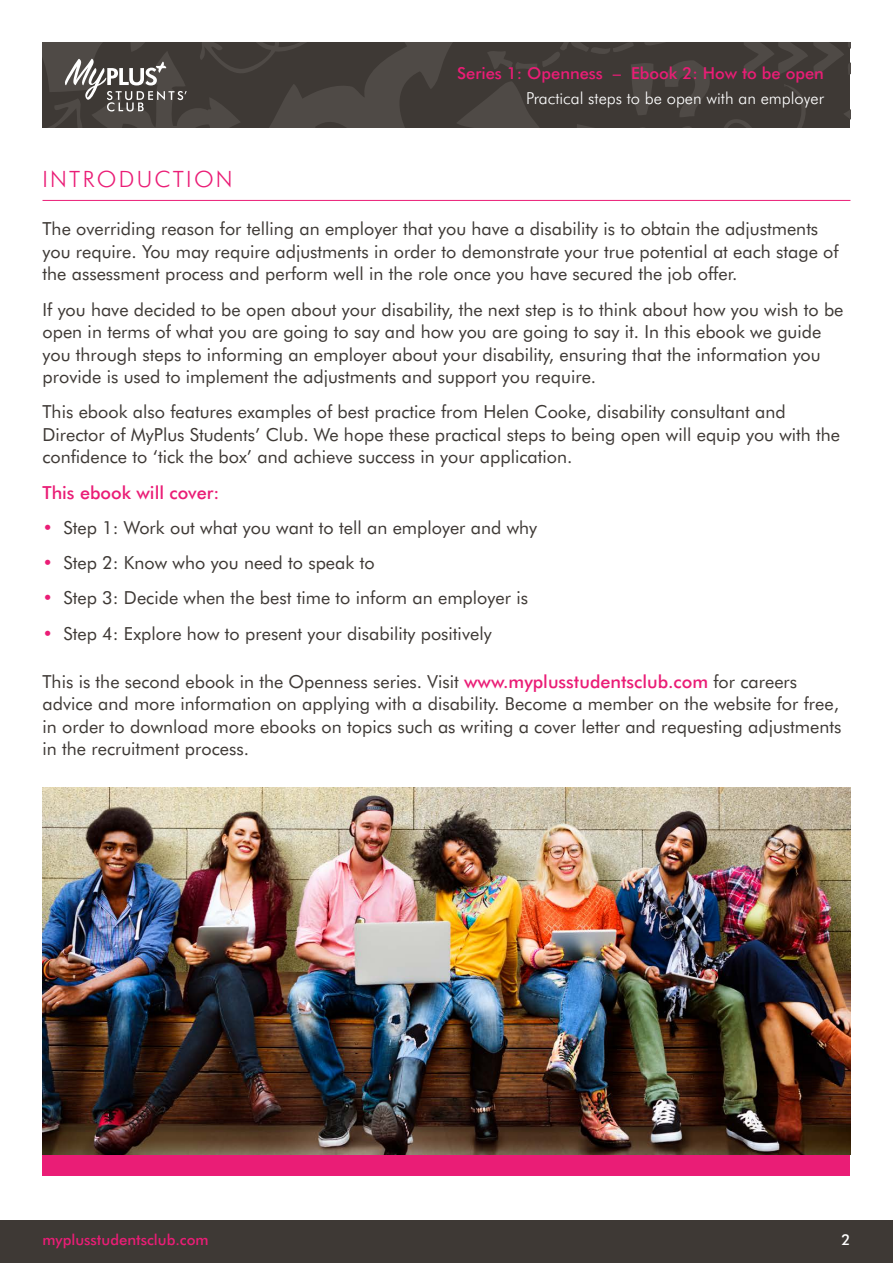
<style>
.page{position:relative;width:893px;height:1263px;background:#fff}
.page>*{position:absolute;margin:0;border:0;box-sizing:border-box;transform-origin:0 0}
.t1{font:300 22.5px "Futura BT";letter-spacing:.1em;color:#ea1d76}
.t2{font:18px/22.5px "Futura BT";color:#3e3935}
.t3{font:500 18px "Futura BT";color:#ea1d76}
.t4{font:300 16.5px "Futura BT";color:#fff}
.t5{font:500 16.5px "Futura BT";color:#ea1d76}
.t6{font:500 15px "Futura BT";color:#ea1d76}
.t7{font:500 15px "Futura BT";color:#fff}
.s1{color:#ea1d76}
.s2{font-weight:500;color:#ea1d76}
</style>
<div class="page">
<svg style="left:43px;top:43px;width:807px;height:85px;background:#46413e"></svg>
<div style="left:0;top:1220px;width:893px;height:43px;background:#3e3935"></div>
<hr style="left:43px;top:200px;width:807px;height:1px;background:#ea1d76">
<div style="left:43px;top:1154px;width:807px;height:22px;background:#ea1d76"></div>
<img style="left:43px;top:787px;width:807px;height:367px">
<p class="t5" style="left:457px;top:63px;width:368px">Series 1: Openness – Ebook 2: How to be open</p>
<p class="t4" style="left:526px;top:88px;width:299px">Practical steps to be open with an employer</p>
<p class="t1" style="left:43px;top:166px;width:192px">INTRODUCTION</p>
<p class="t2" style="left:43px;top:217px;width:798px">The overriding reason for telling an employer that you have a disability is to obtain the adjustments you require. You may require adjustments in order to demonstrate your true potential at each stage of the assessment process and perform well in the role once you have secured the job offer.</p>
<p class="t2" style="left:43px;top:298px;width:802px">If you have decided to be open about your disability, the next step is to think about how you wish to be open in terms of what you are going to say and how you are going to say it. In this ebook we guide you through steps to informing an employer about your disability, ensuring that the information you provide is used to implement the adjustments and support you require.</p>
<p class="t2" style="left:43px;top:401px;width:799px">This ebook also features examples of best practice from Helen Cooke, disability consultant and<br>Director of MyPlus Students’ Club. We hope these practical steps to being open will equip you with the confidence to ‘tick the box’ and achieve success in your application.</p>
<p class="t3" style="left:43px;top:481px;width:178px">This ebook will cover:</p>
<p class="t2" style="left:43px;top:516px;width:496px"><span class="s1">•</span> Step 1: Work out what you want to tell an employer and why</p>
<p class="t2" style="left:43px;top:551px;width:334px"><span class="s1">•</span> Step 2: Know who you need to speak to</p>
<p class="t2" style="left:43px;top:587px;width:487px"><span class="s1">•</span> Step 3: Decide when the best time to inform an employer is</p>
<p class="t2" style="left:43px;top:622px;width:451px"><span class="s1">•</span> Step 4: Explore how to present your disability positively</p>
<p class="t2" style="left:43px;top:670px;width:800px">This is the second ebook in the Openness series. Visit <span class="s2">www.myplusstudentsclub.com</span> for careers advice and more information on applying with a disability. Become a member on the website for free, in order to download more ebooks on topics such as writing a cover letter and requesting adjustments in the recruitment process.</p>
<p class="t6" style="left:43px;top:1231px;width:168px">myplusstudentsclub.com</p>
<p class="t7" style="left:841px;top:1231px;width:11px">2</p>
</div>
